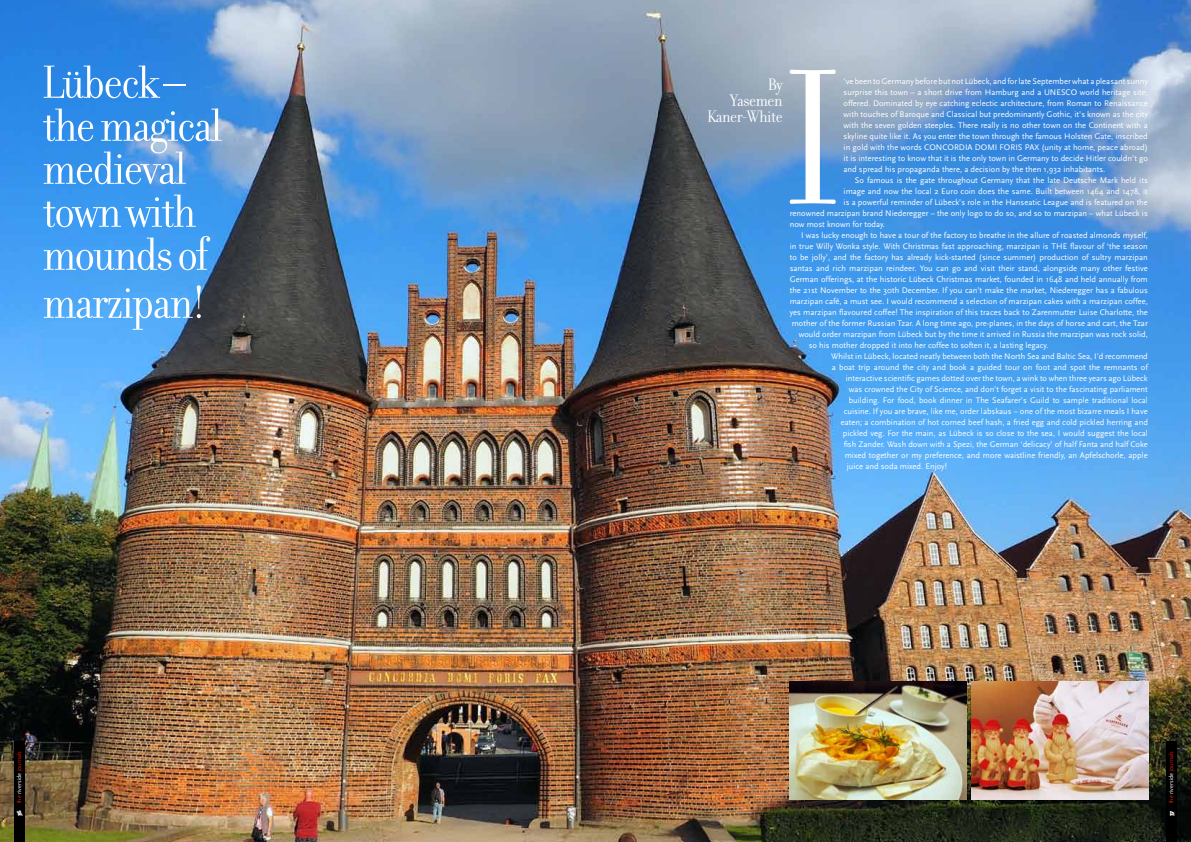
<style>
.page{position:relative;width:1191px;height:842px;background:#fff}
.page>*{position:absolute;margin:0;border:0;box-sizing:border-box;transform-origin:0 0}
.t1{font:207.9px "Filosofia Grand";color:#fff}
.t2{font:50px/43px "Filosofia Grand";letter-spacing:-.03em;color:#fff}
.t3{font:18px/16px "Filosofia Grand";letter-spacing:-.02em;color:#fff;text-align:right}
.t4{font:8.5px/11px "Scala Sans";color:#fff;text-align:justify}
.t5{font:6px "Scala Sans";color:#e41e0a}
.s1{font-weight:900;color:#fff}
.s2{color:#fff}
</style>
<div class="page">
<img style="left:0;top:0;width:1191px;height:842px">
<div style="left:14px;top:742px;width:11px;height:100px;background:#000"></div>
<div style="left:1166px;top:742px;width:10px;height:100px;background:#000"></div>
<img style="left:971px;top:682px;width:177px;height:117px">
<img style="left:789px;top:682px;width:177px;height:117px">
<h2 class="t2" style="left:43px;top:62px;width:181px">Lübeck – the magical medieval town with mounds of</h2>
<h2 class="t2" style="left:43px;top:282px;width:165px">marzipan!</h2>
<h1 class="t1" style="left:782px;top:27px;width:63px">I</h1>
<p class="t4" style="left:843px;top:75px;width:306px">’ve been to Germany before but not Lübeck, and for late September what a pleasant sunny surprise this town – a short drive from Hamburg and a UNESCO world heritage site, offered. Dominated by eye catching eclectic architecture, from Roman to Renaissance with touches of Baroque and Classical but predominantly Gothic, it’s known as the city with the seven golden steeples. There really is no other town on the Continent with a skyline quite like it. As you enter the town through the famous Holsten Gate, inscribed in gold with the words CONCORDIA DOMI FORIS PAX (unity at home, peace abroad) it is interesting to know that it is the only town in Germany to decide Hitler couldn’t go and spread his propaganda there, a decision by the then 1,932 inhabitants.</p>
<h3 class="t3" style="left:707px;top:77px;width:77px">By<br>Yasemen<br>Kaner-White</h3>
<p class="t4" style="left:855px;top:174px;width:294px">So famous is the gate throughout Germany that the late Deutsche Mark held its</p>
<p class="t4" style="left:843px;top:185px;width:306px">image and now the local 2 Euro coin does the same. Built between 1464 and 1478, it</p>
<p class="t4" style="left:843px;top:196px;width:306px">is a powerful reminder of Lübeck’s role in the Hanseatic League and is featured on the</p>
<p class="t4" style="left:789px;top:207px;width:359px">renowned marzipan brand Niederegger – the only logo to do so, and so to marzipan – what Lübeck is</p>
<p class="t4" style="left:789px;top:218px;width:97px">now most known for today.</p>
<p class="t4" style="left:801px;top:229px;width:348px">I was lucky enough to have a tour of the factory to breathe in the allure of roasted almonds myself,</p>
<p class="t4" style="left:789px;top:240px;width:359px">in true Willy Wonka style. With Christmas fast approaching, marzipan is THE flavour of ‘the season</p>
<p class="t4" style="left:789px;top:251px;width:360px">to be jolly’, and the factory has already kick-started (since summer) production of sultry marzipan</p>
<p class="t4" style="left:789px;top:262px;width:360px">santas and rich marzipan reindeer. You can go and visit their stand, alongside many other festive</p>
<p class="t4" style="left:789px;top:273px;width:359px">German offerings, at the historic Lübeck Christmas market, founded in 1648 and held annually from</p>
<p class="t4" style="left:789px;top:284px;width:360px">the 21st November to the 30th December. If you can’t make the market, Niederegger has a fabulous</p>
<p class="t4" style="left:789px;top:295px;width:360px">marzipan café, a must see. I would recommend a selection of marzipan cakes with a marzipan coffee,</p>
<p class="t4" style="left:789px;top:306px;width:360px">yes marzipan flavoured coffee! The inspiration of this traces back to Zarenmutter Luise Charlotte, the</p>
<p class="t4" style="left:791px;top:317px;width:358px">mother of the former Russian Tzar. A long time ago, pre-planes, in the days of horse and cart, the Tzar</p>
<p class="t4" style="left:798px;top:328px;width:350px">would order marzipan from Lübeck but by the time it arrived in Russia the marzipan was rock solid,</p>
<p class="t4" style="left:808px;top:339px;width:241px">so his mother dropped it into her coffee to soften it, a lasting legacy.</p>
<p class="t4" style="left:831px;top:350px;width:318px">Whilst in Lübeck, located neatly between both the North Sea and Baltic Sea, I’d recommend</p>
<p class="t4" style="left:831px;top:361px;width:317px">a boat trip around the city and book a guided tour on foot and spot the remnants of</p>
<p class="t4" style="left:845px;top:372px;width:303px">interactive scientific games dotted over the town, a wink to when three years ago Lübeck</p>
<p class="t4" style="left:848px;top:383px;width:300px">was crowned the City of Science, and don’t forget a visit to the fascinating parliament</p>
<p class="t4" style="left:848px;top:394px;width:300px">building. For food, book dinner in The Seafarer’s Guild to sample traditional local</p>
<p class="t4" style="left:843px;top:405px;width:305px">cuisine. If you are brave, like me, order labskaus – one of the most bizarre meals I have</p>
<p class="t4" style="left:840px;top:416px;width:309px">eaten; a combination of hot corned beef hash, a fried egg and cold pickled herring and</p>
<p class="t4" style="left:842px;top:427px;width:307px">pickled veg. For the main, as Lübeck is so close to the sea, I would suggest the local</p>
<p class="t4" style="left:843px;top:438px;width:305px">fish Zander. Wash down with a Spezi, the German ‘delicacy’ of half Fanta and half Coke</p>
<p class="t4" style="left:844px;top:449px;width:304px">mixed together or my preference, and more waistline friendly, an Apfelschorle, apple</p>
<p class="t4" style="left:846px;top:460px;width:102px">juice and soda mixed. Enjoy!</p>
<p class="t5" style="left:16px;top:816px;width:67px;rotate:-90deg"><span class="s1">36</span> the <span class="s2">riverside</span> journals</p>
<p class="t5" style="left:1167px;top:816px;width:67px;rotate:-90deg"><span class="s1">37</span> the <span class="s2">riverside</span> journals</p>
</div>
